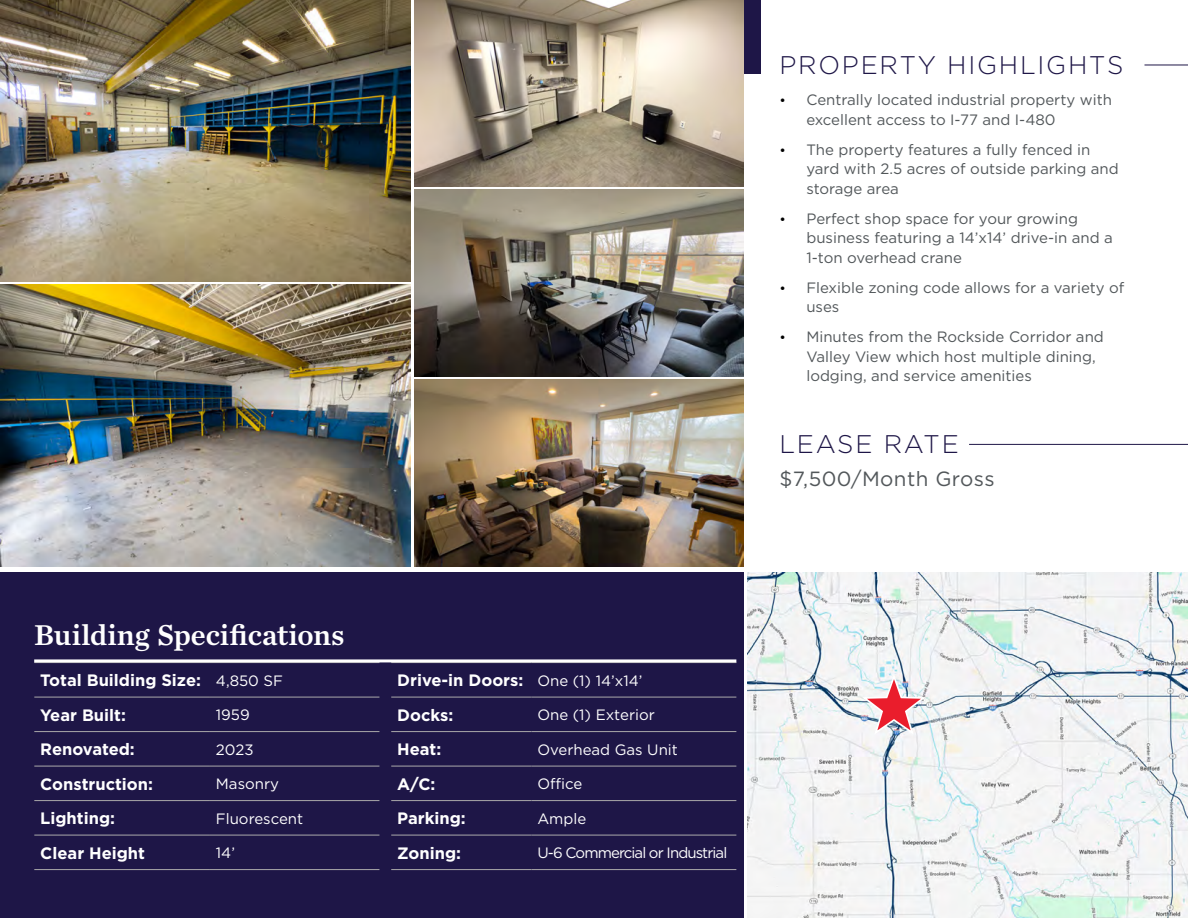
<style>
.page{position:relative;width:1188px;height:918px;background:#fff}
.page>*{position:absolute;margin:0;border:0;box-sizing:border-box;transform-origin:0 0}
.t1{font:30px "Chronicle Text G2 Semi";letter-spacing:-.005em;color:#fff}
.t2{font:300 25.5px "Gotham";letter-spacing:.07em;color:#1e1647}
.t3{font:20.55px "Gotham";letter-spacing:.02em;color:#52575a}
.t4{font:700 16.5px/34.5px "Gotham";color:#fff}
.t5{font:15px/19.5px "Gotham";color:#52575a}
.t6{font:15px "Gotham";color:#fff}
.t7{font:15px "Gotham";letter-spacing:-.06em;color:#fff}
.s1{font-weight:400;font-size:15px}
.s2{font-size:13.5px;color:#000}
</style>
<div class="page">
<div style="left:0;top:573px;width:744px;height:345px;background:#1e1647"></div>
<hr style="left:34px;top:662px;width:176px;height:1px;background:#aaa9aa">
<hr style="left:210px;top:662px;width:169px;height:1px;background:#aaa9aa">
<hr style="left:34px;top:697px;width:176px;height:1px;background:#aaa9aa">
<hr style="left:210px;top:697px;width:169px;height:1px;background:#aaa9aa">
<hr style="left:34px;top:731px;width:176px;height:1px;background:#aaa9aa">
<hr style="left:210px;top:731px;width:169px;height:1px;background:#aaa9aa">
<hr style="left:34px;top:835px;width:176px;height:1px;background:#aaa9aa">
<hr style="left:210px;top:835px;width:169px;height:1px;background:#aaa9aa">
<hr style="left:34px;top:869px;width:176px;height:1px;background:#aaa9aa">
<hr style="left:210px;top:869px;width:169px;height:1px;background:#aaa9aa">
<hr style="left:34px;top:766px;width:176px;height:1px;background:#aaa9aa">
<hr style="left:210px;top:766px;width:169px;height:1px;background:#aaa9aa">
<hr style="left:34px;top:800px;width:176px;height:1px;background:#aaa9aa">
<hr style="left:210px;top:800px;width:169px;height:1px;background:#aaa9aa">
<hr style="left:391px;top:662px;width:140px;height:1px;background:#aaa9aa">
<hr style="left:531px;top:662px;width:205px;height:1px;background:#aaa9aa">
<hr style="left:391px;top:697px;width:140px;height:1px;background:#aaa9aa">
<hr style="left:531px;top:697px;width:205px;height:1px;background:#aaa9aa">
<hr style="left:391px;top:731px;width:140px;height:1px;background:#aaa9aa">
<hr style="left:531px;top:731px;width:205px;height:1px;background:#aaa9aa">
<hr style="left:391px;top:800px;width:140px;height:1px;background:#aaa9aa">
<hr style="left:531px;top:800px;width:205px;height:1px;background:#aaa9aa">
<hr style="left:391px;top:835px;width:140px;height:1px;background:#aaa9aa">
<hr style="left:531px;top:835px;width:205px;height:1px;background:#aaa9aa">
<hr style="left:391px;top:869px;width:140px;height:1px;background:#aaa9aa">
<hr style="left:531px;top:869px;width:205px;height:1px;background:#aaa9aa">
<hr style="left:391px;top:766px;width:140px;height:1px;background:#aaa9aa">
<hr style="left:531px;top:766px;width:205px;height:1px;background:#aaa9aa">
<hr style="left:34px;top:659px;width:702px;height:3px;background:#fff">
<img style="left:0;top:0;width:410px;height:282px">
<img style="left:0;top:285px;width:410px;height:282px">
<div style="left:705px;top:0;width:56px;height:74px;background:#1e1647"></div>
<hr style="left:1144px;top:65px;width:44px;height:1px;background:#1e1647">
<img style="left:414px;top:0;width:330px;height:187px">
<img style="left:414px;top:190px;width:330px;height:187px">
<img style="left:414px;top:380px;width:330px;height:187px">
<hr style="left:969px;top:444px;width:219px;height:1px;background:#1e1647">
<img style="left:747px;top:573px;width:441px;height:345px">
<img style="left:860px;top:674px;width:68px;height:63px">
<h1 class="t1" style="left:34px;top:612px;width:312px">Building Specifications</h1>
<p class="t4" style="left:40px;top:663px;width:244px">Total Building Size: <span class="s1">4,850 SF<br></span>Year Built:</p>
<p class="t6" style="left:216px;top:705px;width:35px">1959</p>
<p class="t4" style="left:40px;top:732px;width:96px">Renovated:</p>
<p class="t6" style="left:216px;top:740px;width:39px">2023</p>
<p class="t4" style="left:40px;top:767px;width:114px">Construction:</p>
<p class="t6" style="left:216px;top:774px;width:65px">Masonry</p>
<p class="t4" style="left:40px;top:801px;width:76px">Lighting:</p>
<p class="t6" style="left:216px;top:809px;width:89px">Fluorescent</p>
<p class="t4" style="left:40px;top:836px;width:106px">Clear Height</p>
<p class="t6" style="left:216px;top:843px;width:21px">14’</p>
<p class="t4" style="left:397px;top:663px;width:247px">Drive-in Doors: <span class="s1">One (1) 14’x14’<br></span>Docks:</p>
<p class="t6" style="left:537px;top:705px;width:119px">One (1) Exterior</p>
<p class="t4" style="left:397px;top:732px;width:46px">Heat:</p>
<p class="t6" style="left:537px;top:740px;width:142px">Overhead Gas Unit</p>
<p class="t4" style="left:397px;top:767px;width:40px">A/C:</p>
<p class="t6" style="left:537px;top:774px;width:46px">Office</p>
<p class="t4" style="left:397px;top:801px;width:70px">Parking:</p>
<p class="t6" style="left:537px;top:809px;width:50px">Ample</p>
<p class="t4" style="left:397px;top:836px;width:65px">Zoning:</p>
<p class="t7" style="left:537px;top:843px;width:191px">U-6 Commercial or Industrial</p>
<h2 class="t2" style="left:779px;top:49px;width:345px">PROPERTY HIGHLIGHTS</h2>
<p class="t5" style="left:806px;top:90px;width:307px;text-indent:-27px"><span class="s2">•</span> Centrally located industrial property with excellent access to I-77 and I-480</p>
<p class="t5" style="left:806px;top:139px;width:314px;text-indent:-27px"><span class="s2">•</span> The property features a fully fenced in yard with 2.5 acres of outside parking and storage area</p>
<p class="t5" style="left:806px;top:208px;width:308px;text-indent:-27px"><span class="s2">•</span> Perfect shop space for your growing business featuring a 14’x14’ drive-in and a<br>1-ton overhead crane</p>
<p class="t5" style="left:806px;top:277px;width:320px;text-indent:-27px"><span class="s2">•</span> Flexible zoning code allows for a variety of uses</p>
<p class="t5" style="left:806px;top:327px;width:299px;text-indent:-27px"><span class="s2">•</span> Minutes from the Rockside Corridor and<br>Valley View which host multiple dining, lodging, and service amenities</p>
<h2 class="t2" style="left:779px;top:428px;width:181px">LEASE RATE</h2>
<h3 class="t3" style="left:779px;top:466px;width:217px">$7,500/Month Gross</h3>
</div>
